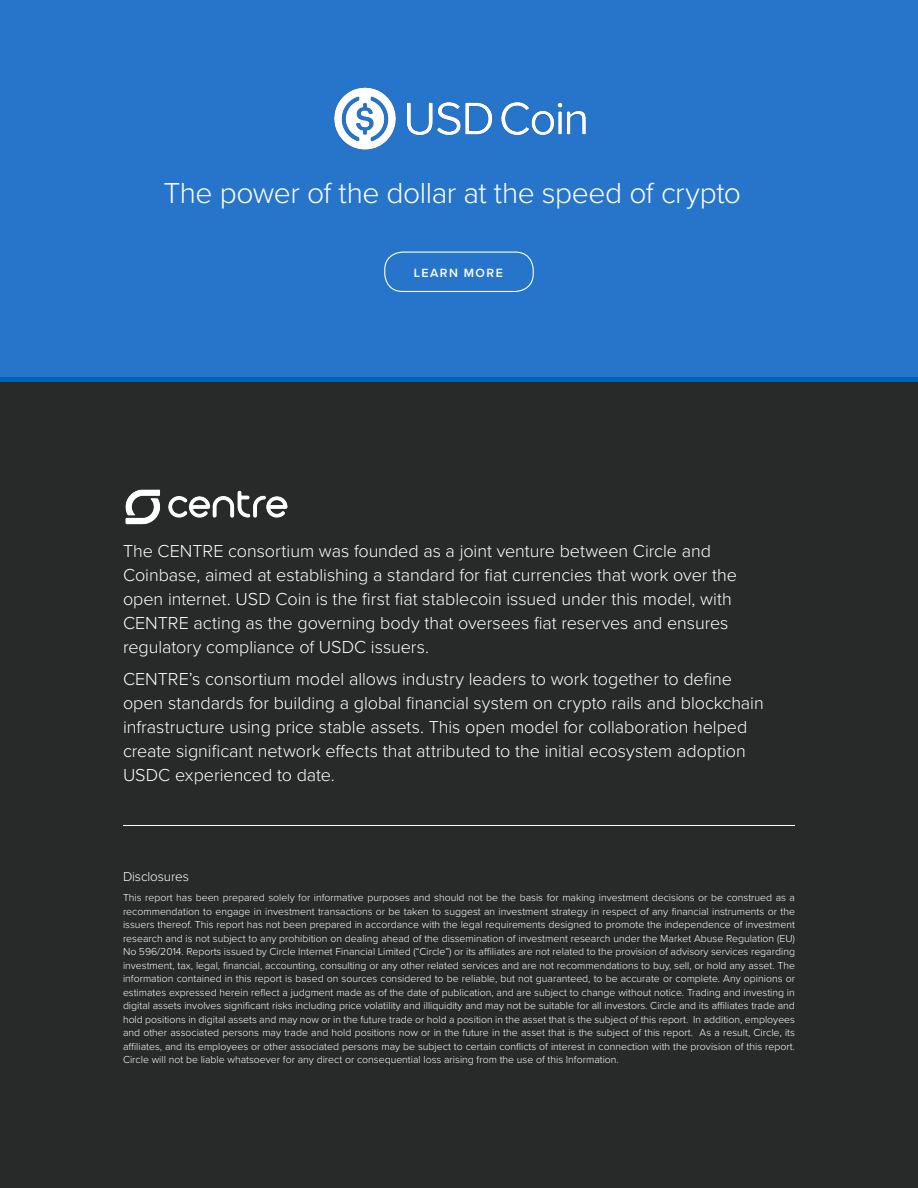
<style>
.page{position:relative;width:918px;height:1188px;background:#fff}
.page>*{position:absolute;margin:0;border:0;box-sizing:border-box;transform-origin:0 0}
.t1{font:300 30px "Proxima Nova";letter-spacing:-.015em;color:#fff}
.t2{font:300 18px/24px "Proxima Nova";letter-spacing:-.005em;color:#fff}
.t3{font:300 13.5px "Proxima Nova";letter-spacing:-.01em;color:#fff}
.t4{font:600 12.3px "Proxima Nova";letter-spacing:.12em;color:#fff}
.t5{font:300 10.5px/13.5px "Proxima Nova";color:#fff;text-align:justify}
</style>
<div class="page">
<div style="left:0;top:0;width:918px;height:403px;background:#2775ca"></div>
<div style="left:0;top:382px;width:918px;height:806px;background:#282929"></div>
<hr style="left:123px;top:825px;width:672px;height:1px;background:#fff">
<img style="left:125px;top:489px;width:163px;height:36px">
<div style="left:0;top:377px;width:918px;height:5px;background:#0062b5"></div>
<div style="left:384px;top:252px;width:150px;height:40px;border:1px solid #fff;border-radius:18px"></div>
<img style="left:334px;top:87px;width:252px;height:63px">
<h1 class="t1" style="left:163px;top:170px;width:579px">The power of the dollar at the speed of crypto</h1>
<p class="t4" style="left:414px;top:263px;width:91px">LEARN MORE</p>
<p class="t2" style="left:123px;top:538px;width:616px">The CENTRE consortium was founded as a joint venture between Circle and Coinbase, aimed at establishing a standard for fiat currencies that work over the open internet. USD Coin is the first fiat stablecoin issued under this model, with CENTRE acting as the governing body that oversees fiat reserves and ensures regulatory compliance of USDC issuers.</p>
<p class="t2" style="left:123px;top:666px;width:642px">CENTRE’s consortium model allows industry leaders to work together to define open standards for building a global financial system on crypto rails and blockchain infrastructure using price stable assets. This open model for collaboration helped create significant network effects that attributed to the initial ecosystem adoption USDC experienced to date.</p>
<p class="t3" style="left:123px;top:866px;width:67px">Disclosures</p>
<p class="t5" style="left:123px;top:890px;width:674px">This report has been prepared solely for informative purposes and should not be the basis for making investment decisions or be construed as a recommendation to engage in investment transactions or be taken to suggest an investment strategy in respect of any financial instruments or the issuers thereof. This report has not been prepared in accordance with the legal requirements designed to promote the independence of investment research and is not subject to any prohibition on dealing ahead of the dissemination of investment research under the Market Abuse Regulation (EU)<br>No 596/2014. Reports issued by Circle Internet Financial Limited (“Circle”) or its affiliates are not related to the provision of advisory services regarding investment, tax, legal, financial, accounting, consulting or any other related services and are not recommendations to buy, sell, or hold any asset. The information contained in this report is based on sources considered to be reliable, but not guaranteed, to be accurate or complete. Any opinions or estimates expressed herein reflect a judgment made as of the date of publication, and are subject to change without notice. Trading and investing in digital assets involves significant risks including price volatility and illiquidity and may not be suitable for all investors. Circle and its affiliates trade and hold positions in digital assets and may now or in the future trade or hold a position in the asset that is the subject of this report. In addition, employees and other associated persons may trade and hold positions now or in the future in the asset that is the subject of this report. As a result, Circle, its affiliates, and its employees or other associated persons may be subject to certain conflicts of interest in connection with the provision of this report.<br>Circle will not be liable whatsoever for any direct or consequential loss arising from the use of this Information.</p>
</div>
